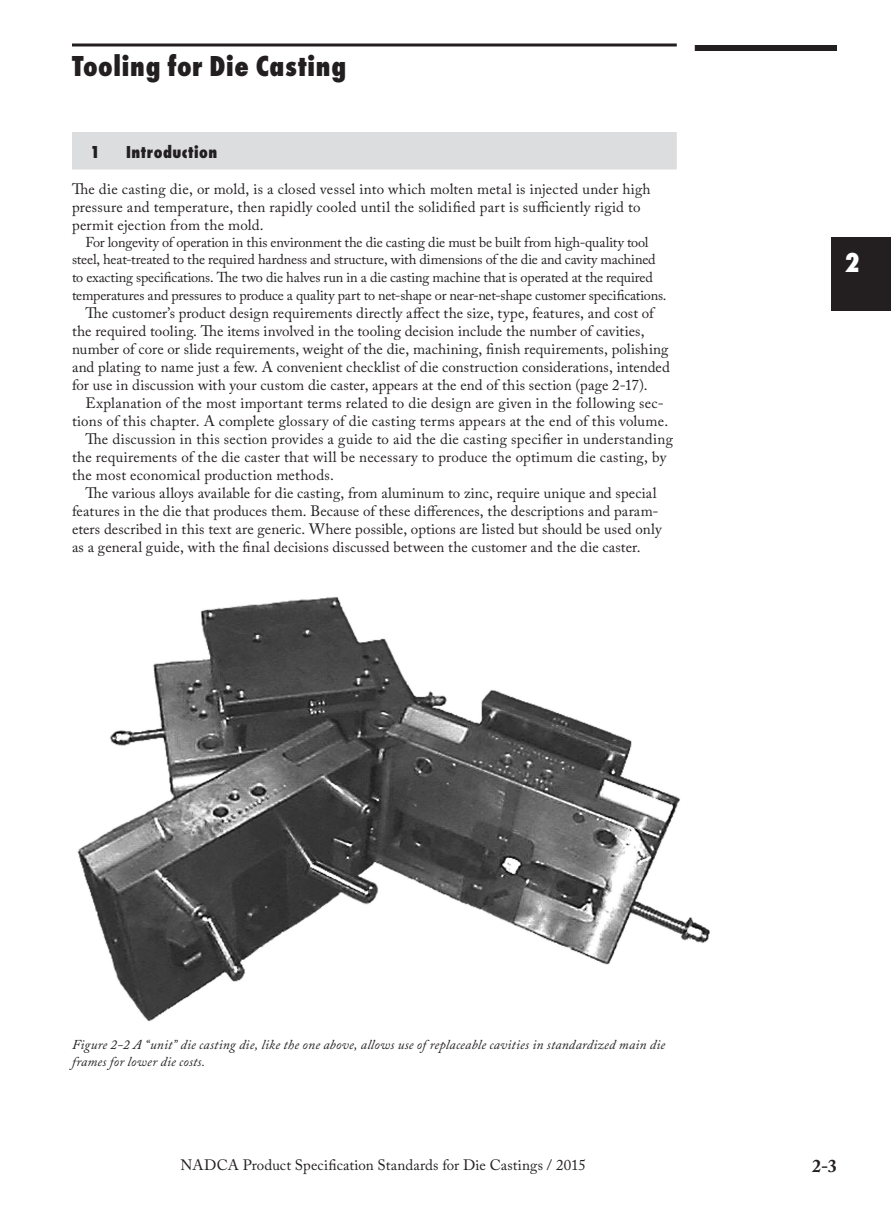
<style>
.page{position:relative;width:891px;height:1215px;background:#fff}
.page>*{position:absolute;margin:0;border:0;box-sizing:border-box;transform-origin:0 0}
.t1{font:800 condensed 30px "Function LH";letter-spacing:.025em;color:#231f20}
.t2{font:800 condensed 28.5px "Function LH";color:#fff}
.SubHead{font:800 condensed 18px "Function LH";letter-spacing:.03em;color:#231f20}
.t3{font:700 18px "Adobe Caslon Pro";color:#231f20}
.Body2{font:15px/18px "Adobe Caslon Pro";letter-spacing:.01em;color:#231f20}
.Body1{font:15px/18px "Adobe Caslon Pro";letter-spacing:.015em;color:#231f20}
.Body2-2{font:14.25px/17.5px "Adobe Caslon Pro";letter-spacing:-.01em;color:#231f20}
.Figure_Caption{font:italic 13.5px/16.2px "Adobe Caslon Pro";letter-spacing:.015em;color:#231f20}
</style>
<div class="page">
<hr style="left:72px;top:43px;width:605px;height:3px;background:#231f20">
<div style="left:695px;top:45px;width:142px;height:6px;background:#231f20"></div>
<div style="left:831px;top:237px;width:60px;height:73px;background:#231f20"></div>
<img style="left:77px;top:597px;width:633px;height:425px">
<div style="left:72px;top:132px;width:605px;height:38px;background:#dcdddf"></div>
<h1 class="t1" style="left:72px;top:50px;width:276px">Tooling for Die Casting</h1>
<p class="SubHead" style="left:90px;top:142px;width:11px">1</p>
<p class="SubHead" style="left:126px;top:142px;width:93px">Introduction</p>
<p class="Body1" style="left:72px;top:179px;width:580px">The die casting die, or mold, is a closed vessel into which molten metal is injected under high pressure and temperature, then rapidly cooled until the solidified part is sufficiently rigid to permit ejection from the mold.</p>
<p class="Body2-2" style="left:72px;top:233px;width:596px;text-indent:14px">For longevity of operation in this environment the die casting die must be built from high-quality tool steel, heat-treated to the required hardness and structure, with dimensions of the die and cavity machined to exacting specifications. The two die halves run in a die casting machine that is operated at the required temperatures and pressures to produce a quality part to net-shape or near-net-shape customer specifications.</p>
<p class="Body2" style="left:72px;top:304px;width:599px;text-indent:14px">The customer’s product design requirements directly affect the size, type, features, and cost of the required tooling. The items involved in the tooling decision include the number of cavities, number of core or slide requirements, weight of the die, machining, finish requirements, polishing and plating to name just a few. A convenient checklist of die construction considerations, intended for use in discussion with your custom die caster, appears at the end of this section (page 2-17).</p>
<p class="Body2" style="left:72px;top:394px;width:598px;text-align:right">Explanation of the most important terms related to die design are given in the following sec&shy;tions of this chapter. A complete glossary of die casting terms appears at the end of this volume.</p>
<p class="Body2" style="left:72px;top:430px;width:603px;text-indent:14px">The discussion in this section provides a guide to aid the die casting specifier in understanding the requirements of the die caster that will be necessary to produce the optimum die casting, by the most economical production methods.</p>
<p class="Body2" style="left:72px;top:484px;width:591px;text-indent:14px">The various alloys available for die casting, from aluminum to zinc, require unique and special features in the die that produces them. Because of these differences, the descriptions and param&shy;eters described in this text are generic. Where possible, options are listed but should be used only as a general guide, with the final decisions discussed between the customer and the die caster.</p>
<h2 class="t2" style="left:844px;top:247px;width:17px">2</h2>
<p class="Figure_Caption" style="left:72px;top:1037px;width:595px">Figure 2-2 A “unit” die casting die, like the one above, allows use of replaceable cavities in standardized main die frames for lower die costs.</p>
<p class="Body2" style="left:181px;top:1156px;width:407px">NADCA Product Specification Standards for Die Castings / 2015</p>
<p class="t3" style="left:812px;top:1155px;width:26px">2-3</p>
</div>
